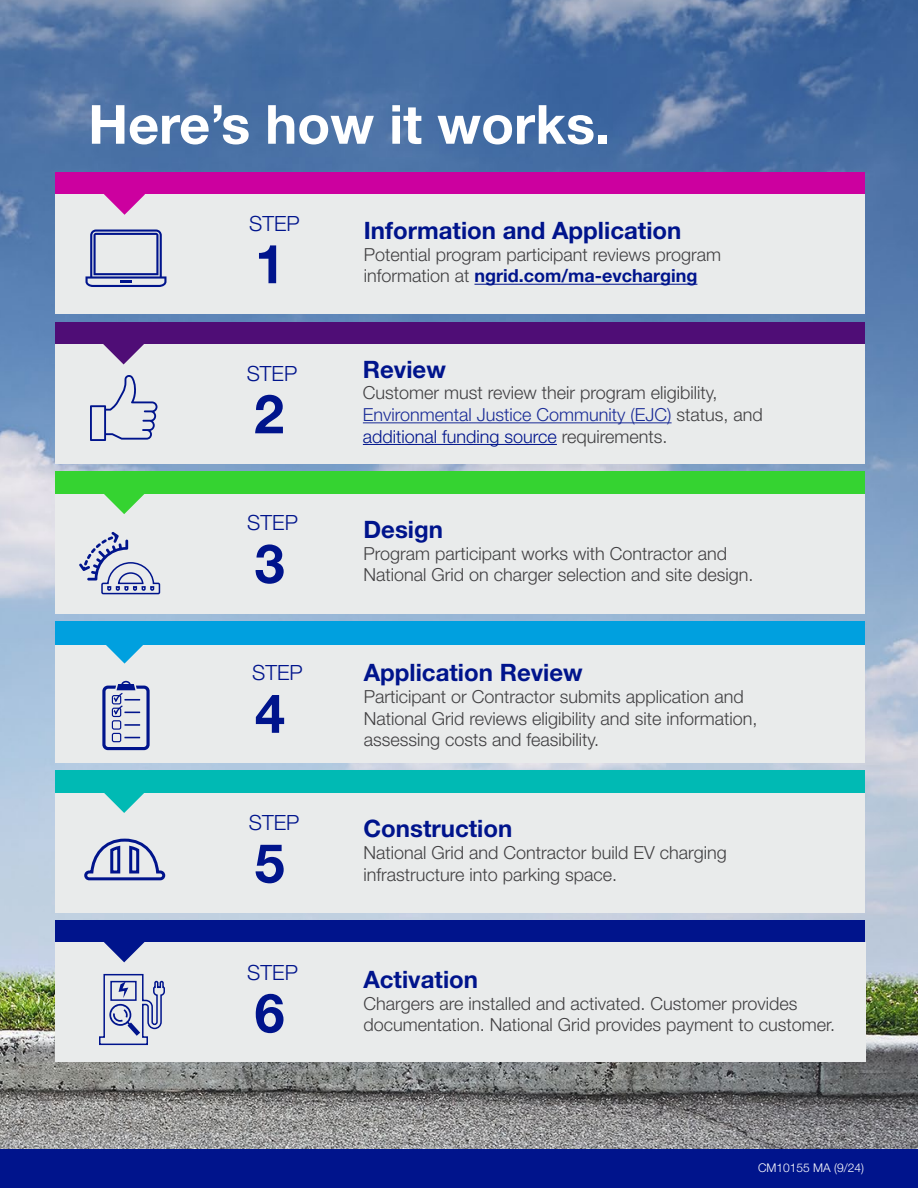
<style>
.page{position:relative;width:918px;height:1188px;background:#fff}
.page>*{position:absolute;margin:0;border:0;box-sizing:border-box;transform-origin:0 0}
.t1{font:700 54px "Helvetica Neue LT Std";color:#fff}
.t2{font:700 54px "Helvetica Neue LT Std";color:#00148c}
.t3{font:700 24px "Helvetica Neue LT Std";color:#00148c}
.t4{font:300 21px "Helvetica Neue LT Std";color:#00148c}
.t5{font:300 18px/21.6px "Helvetica Neue LT Std";color:#414042}
.t6{font:700 18px "Helvetica Neue LT Std";color:#00148c}
.t7{font:300 18px "Helvetica Neue LT Std";color:#00148c}
.t8{font:300 12px "Helvetica Neue LT Std";color:#fff}
.s1{font-weight:300;color:#414042}
.s2{color:#1a2c97}
.s3{color:#414042}
</style>
<div class="page">
<img style="left:0;top:0;width:918px;height:1150px">
<div style="left:0;top:1150px;width:918px;height:38px;background:#00148c"></div>
<div style="left:55px;top:172px;width:810px;height:42px;background:#cc009f"></div>
<div style="left:55px;top:195px;width:810px;height:119px;background:#e9ebeb"></div>
<svg style="left:104px;top:194px;width:41px;height:21px"></svg>
<hr style="left:474px;top:284px;width:223px;height:1px;background:#00148c">
<div style="left:55px;top:472px;width:810px;height:42px;background:#35d331"></div>
<div style="left:55px;top:494px;width:810px;height:120px;background:#e9ebeb"></div>
<svg style="left:104px;top:494px;width:41px;height:20px"></svg>
<div style="left:55px;top:621px;width:810px;height:42px;background:#00a0df"></div>
<div style="left:55px;top:645px;width:810px;height:118px;background:#e9ebeb"></div>
<svg style="left:106px;top:645px;width:37px;height:19px"></svg>
<div style="left:55px;top:771px;width:810px;height:42px;background:#00bab4"></div>
<div style="left:55px;top:793px;width:810px;height:120px;background:#e9ebeb"></div>
<svg style="left:104px;top:793px;width:40px;height:20px"></svg>
<div style="left:55px;top:920px;width:810px;height:43px;background:#00148c"></div>
<div style="left:55px;top:943px;width:810px;height:119px;background:#e9ebeb"></div>
<svg style="left:103px;top:942px;width:42px;height:20px"></svg>
<div style="left:55px;top:322px;width:810px;height:42px;background:#4f0d76"></div>
<div style="left:55px;top:345px;width:810px;height:119px;background:#e9ebeb"></div>
<svg style="left:103px;top:344px;width:41px;height:20px"></svg>
<hr style="left:363px;top:422px;width:309px;height:1px;background:#1a2c97">
<hr style="left:363px;top:444px;width:194px;height:1px;background:#00148c">
<svg style="left:90px;top:375px;width:68px;height:66px"></svg>
<svg style="left:86px;top:230px;width:81px;height:57px"></svg>
<svg style="left:79px;top:532px;width:82px;height:63px"></svg>
<svg style="left:102px;top:681px;width:48px;height:69px"></svg>
<svg style="left:84px;top:838px;width:82px;height:43px"></svg>
<svg style="left:99px;top:973px;width:66px;height:73px"></svg>
<h1 class="t1" style="left:88px;top:91px;width:523px">Here’s how it works.</h1>
<p class="t4" style="left:249px;top:210px;width:52px">STEP</p>
<h1 class="t2" style="left:255px;top:231px;width:32px">1</h1>
<p class="t4" style="left:247px;top:360px;width:52px">STEP</p>
<h1 class="t2" style="left:254px;top:381px;width:32px">2</h1>
<p class="t4" style="left:247px;top:510px;width:52px">STEP</p>
<h1 class="t2" style="left:255px;top:530px;width:32px">3</h1>
<p class="t4" style="left:252px;top:660px;width:52px">STEP</p>
<h1 class="t2" style="left:255px;top:680px;width:32px">4</h1>
<p class="t4" style="left:249px;top:810px;width:52px">STEP</p>
<h1 class="t2" style="left:255px;top:830px;width:32px">5</h1>
<p class="t4" style="left:247px;top:959px;width:52px">STEP</p>
<h1 class="t2" style="left:255px;top:980px;width:32px">6</h1>
<h2 class="t3" style="left:364px;top:216px;width:319px">Information and Application</h2>
<p class="t5" style="left:364px;top:243px;width:359px">Potential program participant reviews program</p>
<p class="t6" style="left:364px;top:265px;width:335px"><span class="s1">information at</span> ngrid.com/ma-evcharging</p>
<h2 class="t3" style="left:363px;top:354px;width:85px">Review</h2>
<p class="t5" style="left:363px;top:382px;width:402px">Customer must review their program eligibility,<br><span class="s2">Environmental Justice Community (EJC)</span> status, and</p>
<p class="t7" style="left:363px;top:425px;width:306px">additional funding source <span class="s3">requirements.</span></p>
<h2 class="t3" style="left:363px;top:515px;width:81px">Design</h2>
<p class="t5" style="left:363px;top:542px;width:365px">Program participant works with Contractor and</p>
<p class="t5" style="left:363px;top:564px;width:392px">National Grid on charger selection and site design.</p>
<h2 class="t3" style="left:364px;top:658px;width:220px">Application Review</h2>
<p class="t5" style="left:364px;top:685px;width:395px">Participant or Contractor submits application and<br>National Grid reviews eligibility and site information,</p>
<p class="t5" style="left:364px;top:729px;width:237px">assessing costs and feasibility.</p>
<h2 class="t3" style="left:363px;top:814px;width:150px">Construction</h2>
<p class="t5" style="left:363px;top:841px;width:365px">National Grid and Contractor build EV charging</p>
<p class="t5" style="left:363px;top:863px;width:255px">infrastructure into parking space.</p>
<h2 class="t3" style="left:363px;top:965px;width:116px">Activation</h2>
<p class="t5" style="left:363px;top:992px;width:436px">Chargers are installed and activated. Customer provides</p>
<p class="t5" style="left:363px;top:1014px;width:473px">documentation. National Grid provides payment to customer.</p>
<p class="t8" style="left:758px;top:1160px;width:107px">CM10155 MA (9/24)</p>
</div>
